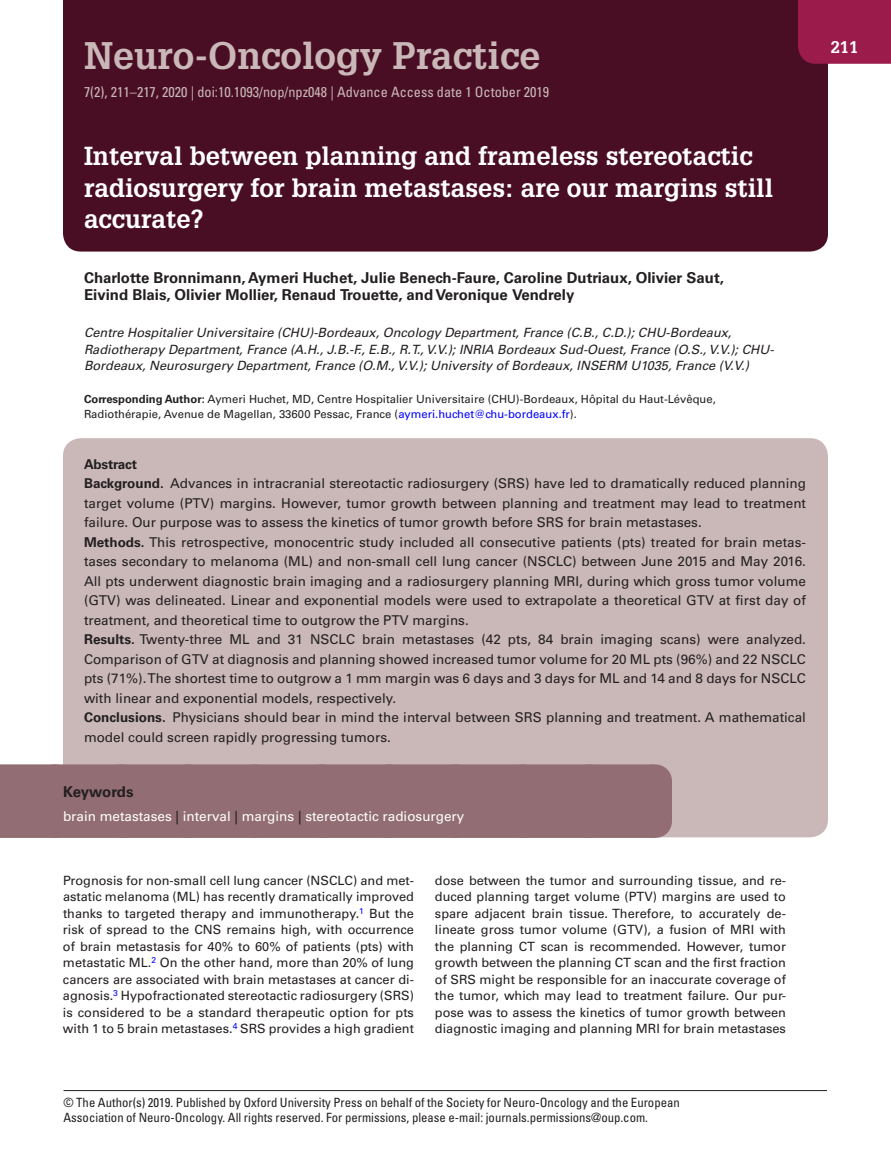
<style>
.page{position:relative;width:891px;height:1175px;background:#fff}
.page>*{position:absolute;margin:0;border:0;box-sizing:border-box;transform-origin:0 0}
.t1{font:700 37.5px "Glypha LT Std";color:#cab8b9}
.t2{font:700 25.5px/31.5px "Glypha LT Std";color:#fff}
.t3{font:700 16.5px "Glypha LT Std";color:#fff}
.t4{font:700 15px/16.5px "Univers LT Std";color:#231f20}
.t5{font:condensed 14.25px "Univers LT Std";color:#cab8b9}
.t6{font:13.5px/19.5px "Univers LT Std";color:#231f20}
.t7{font:13.5px "Univers LT Std";color:#fff}
.t8{font:12.75px/16.5px "Univers LT Std";color:#231f20;text-align:justify}
.t9{font:italic 12.75px/16.5px "Univers LT Std";color:#231f20}
.t10{font:condensed 12.75px/15px "Univers LT Std";color:#231f20}
.t11{font:11.25px/15px "Univers LT Std";color:#231f20}
.s1{font-weight:700}
.s2{color:#00f}
.s3{color:#231f20}
</style>
<div class="page">
<div style="left:63px;top:0;width:765px;height:166px;background:#490e24"></div>
<div style="left:63px;top:438px;width:765px;height:399px;background:#cab8b9;border-radius:18px"></div>
<hr style="left:64px;top:1090px;width:763px;height:1px;background:#231f20">
<div style="left:0;top:780px;width:671px;height:41px;background:#926d73"></div>
<div style="left:0;top:764px;width:655px;height:33px;background:#926d73"></div>
<svg style="left:55px;top:764px;width:566px;height:1px"></svg>
<hr style="left:655px;top:764px;width:1px;height:33px;background:#926d73">
<div style="left:0;top:798px;width:665px;height:27px;background:#926d73"></div>
<div style="left:0;top:805px;width:655px;height:33px;background:#926d73"></div>
<hr style="left:655px;top:805px;width:1px;height:33px;background:#926d73">
<div style="left:798px;top:0;width:93px;height:64px;background:#9b1c4b"></div>
<div style="left:63px;top:166px;width:765px;height:85px;background:#490e24"></div>
<h1 class="t1" style="left:84px;top:32px;width:458px">Neuro-Oncology Practice</h1>
<p class="t5" style="left:84px;top:83px;width:467px">7(2), 211–217, 2020 | doi:10.1093/nop/npz048 | Advance Access date 1 October 2019</p>
<h2 class="t2" style="left:84px;top:140px;width:691px">Interval between planning and frameless stereotactic radiosurgery for brain metastases: are our margins still accurate?</h2>
<p class="t4" style="left:84px;top:270px;width:642px">Charlotte Bronnimann, Aymeri Huchet, Julie Benech-Faure, Caroline Dutriaux, Olivier Saut,<br>Eivind Blais, Olivier Mollier, Renaud Trouette, and Veronique Vendrely</p>
<p class="t9" style="left:84px;top:325px;width:691px">Centre Hospitalier Universitaire (CHU)-Bordeaux, Oncology Department, France (C.B., C.D.); CHU-Bordeaux,<br>Radiotherapy Department, France (A.H., J.B.-F., E.B., R.T., V.V.); INRIA Bordeaux Sud-Ouest, France (O.S., V.V.); CHU-<br>Bordeaux, Neurosurgery Department, France (O.M., V.V.); University of Bordeaux, INSERM U1035, France (V.V.)</p>
<p class="t11" style="left:84px;top:391px;width:633px"><span class="s1">Corresponding Author:</span> Aymeri Huchet, MD, Centre Hospitalier Universitaire (CHU)-Bordeaux, Hôpital du Haut-Lévêque,<br>Radiothérapie, Avenue de Magellan, 33600 Pessac, France (<span class="s2">aymeri.huchet@chu-bordeaux.fr</span>).</p>
<p class="t6" style="left:84px;top:454px;width:724px"><span class="s1">Abstract<br>Background.</span> Advances in intracranial stereotactic radiosurgery (SRS) have led to dramatically reduced planning target volume (PTV) margins. However, tumor growth between planning and treatment may lead to treatment failure. Our purpose was to assess the kinetics of tumor growth before SRS for brain metastases.<br><span class="s1">Methods.</span> This retrospective, monocentric study included all consecutive patients (pts) treated for brain metas&shy;tases secondary to melanoma (ML) and non-small cell lung cancer (NSCLC) between June 2015 and May 2016.<br>All pts underwent diagnostic brain imaging and a radiosurgery planning MRI, during which gross tumor volume (GTV) was delineated. Linear and exponential models were used to extrapolate a theoretical GTV at first day of treatment, and theoretical time to outgrow the PTV margins.<br><span class="s1">Results.</span> Twenty-three ML and 31 NSCLC brain metastases (42 pts, 84 brain imaging scans) were analyzed.<br>Comparison of GTV at diagnosis and planning showed increased tumor volume for 20 ML pts (96%) and 22 NSCLC pts (71%). The shortest time to outgrow a 1 mm margin was 6 days and 3 days for ML and 14 and 8 days for NSCLC with linear and exponential models, respectively.<br><span class="s1">Conclusions.</span> Physicians should bear in mind the interval between SRS planning and treatment. A mathematical model could screen rapidly progressing tumors.</p>
<p class="t4" style="left:63px;top:784px;width:72px">Keywords</p>
<p class="t7" style="left:63px;top:808px;width:403px">brain metastases <span class="s3">|</span> interval <span class="s3">|</span> margins <span class="s3">|</span> stereotactic radiosurgery</p>
<p class="t8" style="left:63px;top:872px;width:353px">Prognosis for non-small cell lung cancer (NSCLC) and met&shy;astatic melanoma (ML) has recently dramatically improved thanks to targeted therapy and immunotherapy.<sup>1</sup> But the risk of spread to the CNS remains high, with occurrence of brain metastasis for 40% to 60% of patients (pts) with metastatic ML.<sup>2</sup> On the other hand, more than 20% of lung cancers are associated with brain metastases at cancer di&shy;agnosis.<sup>3</sup> Hypofractionated stereotactic radiosurgery (SRS) is considered to be a standard therapeutic option for pts with 1 to 5 brain metastases.<sup>4</sup> SRS provides a high gradient</p>
<p class="t8" style="left:435px;top:872px;width:353px">dose between the tumor and surrounding tissue, and re&shy;duced planning target volume (PTV) margins are used to spare adjacent brain tissue. Therefore, to accurately de&shy;lineate gross tumor volume (GTV), a fusion of MRI with the planning CT scan is recommended. However, tumor growth between the planning CT scan and the first fraction of SRS might be responsible for an inaccurate coverage of the tumor, which may lead to treatment failure. Our pur&shy;pose was to assess the kinetics of tumor growth between diagnostic imaging and planning MRI for brain metastases</p>
<p class="t10" style="left:64px;top:1095px;width:618px">© The Author(s) 2019. Published by Oxford University Press on behalf of the Society for Neuro-Oncology and the European<br>Association of Neuro-Oncology. All rights reserved. For permissions, please e-mail: journals.permissions@oup.com.</p>
<p class="t3" style="left:831px;top:37px;width:29px">211</p>
</div>
